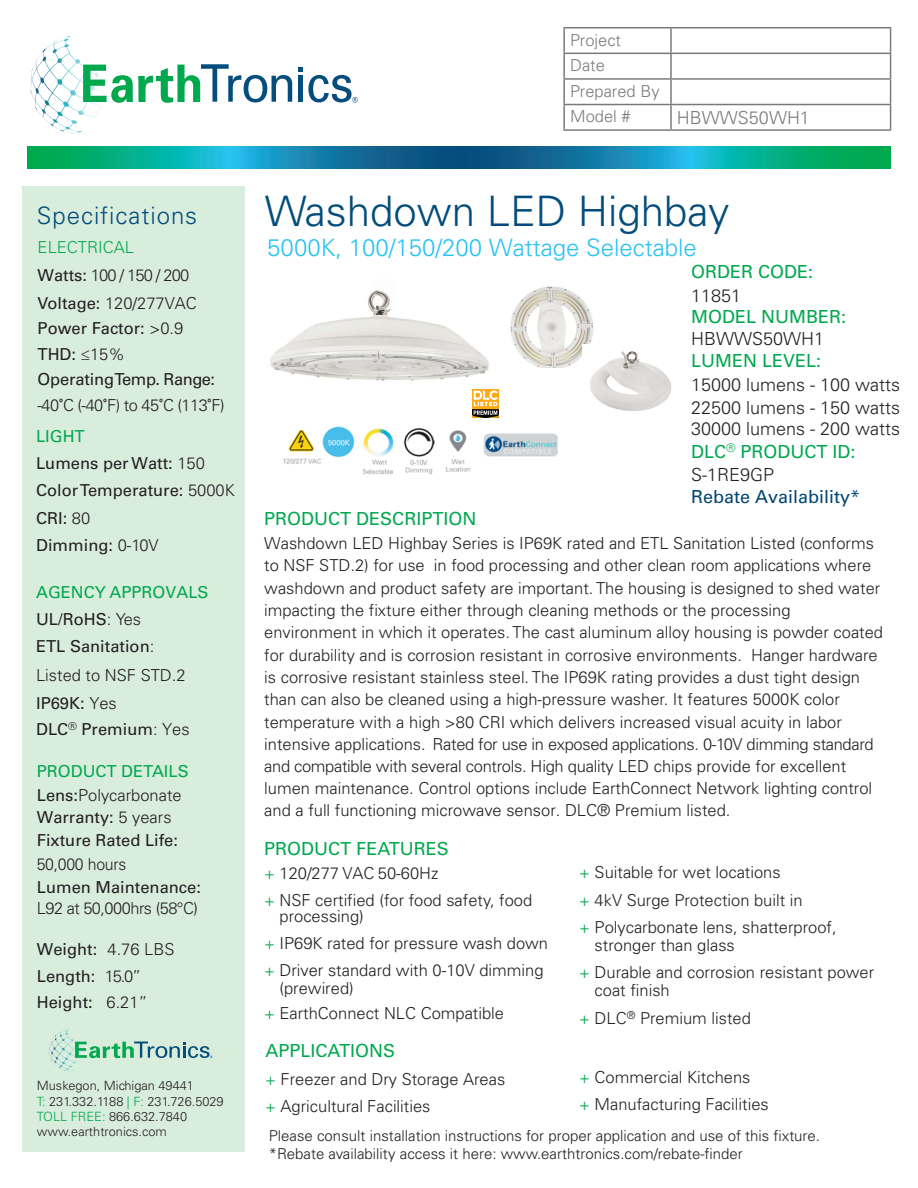
<style>
.page{position:relative;width:918px;height:1188px;background:#fff}
.page>*{position:absolute;margin:0;border:0;box-sizing:border-box;transform-origin:0 0}
.t1{font:300 42px "Univers LT Std";color:#034d7c}
.t2{font:300 24px "Univers LT Std";color:#27c3f3}
.t3{font:300 24px "Univers LT Std";letter-spacing:.04em;color:#034d7c}
.t4{font:300 18px/22.5px "Univers LT Std";color:#231f20}
.t5{font:18px "Univers LT Std";color:#00a84e}
.t6{font:18px "Univers LT Std";color:#004473}
.t7{font:300 16.5px/22.2px "Univers LT Std";color:#231f20}
.t8{font:16.5px/23.1px "Univers LT Std";color:#231f20}
.t9{font:300 16.5px "Univers LT Std";letter-spacing:-.03em;color:#231f20}
.t10{font:300 15px "Univers LT Std";color:#231f20}
.t11{font:300 12.75px/15.3px "Univers LT Std";color:#231f20}
.s1{color:#00a84e}
.s2{font-weight:400}
.s3{font-weight:300}
.s4{font-family:"Adelle Sans Cnd"}
.s5{font-weight:400;color:#00a84f}
</style>
<div class="page">
<img style="left:510px;top:286px;width:84px;height:81px">
<div style="left:22px;top:186px;width:223px;height:965px;background:#d9eddd"></div>
<svg style="left:27px;top:146px;width:864px;height:22px;background:#0d9298"></svg>
<svg style="left:49px;top:1029px;width:19px;height:23px"></svg>
<svg style="left:75px;top:1042px;width:138px;height:16px"></svg>
<svg style="left:31px;top:36px;width:39px;height:53px"></svg>
<svg style="left:83px;top:64px;width:209px;height:39px"></svg>
<svg style="left:298px;top:67px;width:60px;height:36px"></svg>
<hr style="left:563px;top:27px;width:108px;height:2px;background:#231f20">
<hr style="left:563px;top:28px;width:2px;height:25px;background:#231f20">
<hr style="left:671px;top:27px;width:220px;height:2px;background:#231f20">
<hr style="left:670px;top:28px;width:2px;height:25px;background:#231f20">
<hr style="left:563px;top:53px;width:108px;height:1px;background:#231f20">
<hr style="left:563px;top:54px;width:2px;height:24px;background:#231f20">
<hr style="left:671px;top:53px;width:220px;height:1px;background:#231f20">
<hr style="left:670px;top:54px;width:2px;height:24px;background:#231f20">
<hr style="left:563px;top:78px;width:108px;height:2px;background:#231f20">
<hr style="left:563px;top:80px;width:2px;height:24px;background:#231f20">
<hr style="left:671px;top:78px;width:220px;height:2px;background:#231f20">
<hr style="left:670px;top:80px;width:2px;height:24px;background:#231f20">
<hr style="left:563px;top:104px;width:108px;height:1px;background:#231f20">
<hr style="left:563px;top:105px;width:2px;height:24px;background:#231f20">
<hr style="left:671px;top:104px;width:220px;height:1px;background:#231f20">
<hr style="left:670px;top:105px;width:2px;height:24px;background:#231f20">
<svg style="left:890px;top:28px;width:1px;height:101px"></svg>
<hr style="left:563px;top:129px;width:108px;height:2px;background:#231f20">
<hr style="left:671px;top:129px;width:220px;height:2px;background:#231f20">
<img style="left:283px;top:417px;width:275px;height:58px">
<img style="left:472px;top:389px;width:27px;height:28px">
<img style="left:582px;top:345px;width:89px;height:66px">
<img style="left:270px;top:291px;width:219px;height:90px">
<img style="left:374px;top:290px;width:23px;height:20px">
<p class="t3" style="left:37px;top:201px;width:162px">Specifications</p>
<p class="t7" style="left:38px;top:234px;width:161px;line-height:27.9px"><span class="s1">ELECTRICAL<br></span><span class="s2">Watts:</span> 100 / 150 / 200<br><span class="s2">Voltage:</span> 120/277VAC</p>
<p class="t8" style="left:38px;top:316px;width:189px;line-height:25.5px">Power Factor: <span class="s3">&gt;0.9<br></span>THD: <span class="s3">≤15%<br></span>OperatingTemp. Range: <span class="s3">-40</span><span class="s4">°</span><span class="s3">C (-40</span><span class="s4">°</span><span class="s3">F) to 45</span><span class="s4">°</span><span class="s3">C (113</span><span class="s4">°</span><span class="s3">F)</span></p>
<p class="t8" style="left:36px;top:422px;width:200px;line-height:27.3px"><span class="s1">LIGHT<br></span>Lumens per Watt: <span class="s3">150<br></span>Color Temperature: <span class="s3">5000K<br></span>CRI: <span class="s3">80<br></span>Dimming: <span class="s3">0-10V</span></p>
<p class="t8" style="left:36px;top:580px;width:174px;line-height:26.5px"><span class="s1">AGENCY APPROVALS<br></span>UL/RoHS<span class="s3">: Yes<br></span>ETL Sanitation<span class="s3">:</span></p>
<p class="t7" style="left:36px;top:662px;width:155px;line-height:27.2px">Listed to NSF STD.2<br><span class="s2">IP69K:</span> Yes<br><span class="s2">DLC</span><sup>®</sup> <span class="s2">Premium</span>: Yes</p>
<p class="t8" style="left:37px;top:760px;width:166px"><span class="s1">PRODUCT DETAILS<br></span>Lens:<span class="s3">Polycarbonate<br></span>Warranty: <span class="s3">5 years<br></span>Fixture Rated Life:<br><span class="s3">50,000 hours<br></span>Lumen Maintenance:</p>
<p class="t9" style="left:37px;top:898px;width:163px">L92 at 50,000hrs (58°C)</p>
<p class="t8" style="left:37px;top:936px;width:139px;line-height:26.8px">Weight: <span class="s3">4.76 LBS<br></span>Length: <span class="s3">15.0”<br></span>Height: <span class="s3">6.21”</span></p>
<p class="t11" style="left:37px;top:1078px;width:188px">Muskegon, Michigan 49441<br><span class="s1">T:</span> 231.332.1188 <span class="s1">| F:</span> 231.726.5029<br><span class="s1">TOLL FREE:</span> 866.632.7840 www.earthtronics.com</p>
<p class="t7" style="left:570px;top:27px;width:91px;line-height:25.7px">Project<br>Date<br>Prepared By<br>Model #</p>
<p class="t4" style="left:677px;top:106px;width:135px">HBWWS50WH1</p>
<p class="t1" style="left:265px;top:186px;width:466px">Washdown LED Highbay</p>
<p class="t2" style="left:267px;top:233px;width:431px">5000K, 100/150/200 Wattage Selectable</p>
<p class="t5" style="left:691px;top:261px;width:124px">ORDER CODE:</p>
<p class="t4" style="left:691px;top:284px;width:52px">11851</p>
<p class="t5" style="left:691px;top:306px;width:157px">MODEL NUMBER:</p>
<p class="t4" style="left:691px;top:328px;width:135px">HBWWS50WH1</p>
<p class="t5" style="left:691px;top:351px;width:132px">LUMEN LEVEL:</p>
<p class="t4" style="left:691px;top:373px;width:211px">15000 lumens - 100 watts<br>22500 lumens - 150 watts<br>30000 lumens - 200 watts<br><span class="s5">DLC</span><sup>®</sup> <span class="s5">PRODUCT ID:<br></span>S-1RE9GP</p>
<p class="t6" style="left:691px;top:487px;width:171px">Rebate Availability*</p>
<p class="t5" style="left:264px;top:509px;width:214px">PRODUCT DESCRIPTION</p>
<p class="t7" style="left:264px;top:532px;width:620px">Washdown LED Highbay Series is IP69K rated and ETL Sanitation Listed (conforms to NSF STD.2) for use in food processing and other clean room applications where washdown and product safety are important. The housing is designed to shed water impacting the fixture either through cleaning methods or the processing environment in which it operates. The cast aluminum alloy housing is powder coated for durability and is corrosion resistant in corrosive environments. Hanger hardware is corrosive resistant stainless steel. The IP69K rating provides a dust tight design than can also be cleaned using a high-pressure washer. It features 5000K color temperature with a high &gt;80 CRI which delivers increased visual acuity in labor intensive applications. Rated for use in exposed applications. 0-10V dimming standard and compatible with several controls. High quality LED chips provide for excellent lumen maintenance. Control options include EarthConnect Network lighting control and a full functioning microwave sensor. DLC® Premium listed.</p>
<p class="t5" style="left:264px;top:839px;width:186px">PRODUCT FEATURES</p>
<p class="t7" style="left:264px;top:860px;width:270px;line-height:27px"><span class="s1">+</span> 120/277 VAC 50-60Hz<br><span class="s1">+</span> NSF certified (for food safety, food</p>
<p class="t7" style="left:264px;top:903px;width:286px;line-height:27.2px;text-indent:15px">processing)<br><span class="s1">+</span> IP69K rated for pressure wash down <span class="s1">+</span> Driver standard with 0-10V dimming</p>
<p class="t7" style="left:264px;top:975px;width:242px;line-height:25px;text-indent:15px">(prewired)<br><span class="s1">+</span> EarthConnect NLC Compatible</p>
<p class="t5" style="left:265px;top:1041px;width:131px">APPLICATIONS</p>
<p class="t7" style="left:265px;top:1065px;width:242px;line-height:27px"><span class="s1">+</span> Freezer and Dry Storage Areas <span class="s1">+</span> Agricultural Facilities</p>
<p class="t7" style="left:579px;top:859px;width:259px;line-height:27.6px"><span class="s1">+</span> Suitable for wet locations<br><span class="s1">+</span> 4kV Surge Protection built in<br><span class="s1">+</span> Polycarbonate lens, shatterproof,</p>
<p class="t7" style="left:579px;top:931px;width:297px;line-height:27px;text-indent:15px">stronger than glass<br><span class="s1">+</span> Durable and corrosion resistant power</p>
<p class="t7" style="left:579px;top:976px;width:173px;line-height:28px;text-indent:15px">coat finish<br><span class="s1">+</span> DLC<sup>®</sup> Premium listed</p>
<p class="t7" style="left:579px;top:1064px;width:191px;line-height:27px"><span class="s1">+</span> Commercial Kitchens<br><span class="s1">+</span> Manufacturing Facilities</p>
<p class="t10" style="left:269px;top:1127px;width:553px">Please consult installation instructions for proper application and use of this fixture.</p>
<p class="t10" style="left:269px;top:1145px;width:476px">*Rebate availability access it here: www.earthtronics.com/rebate-finder</p>
</div>
